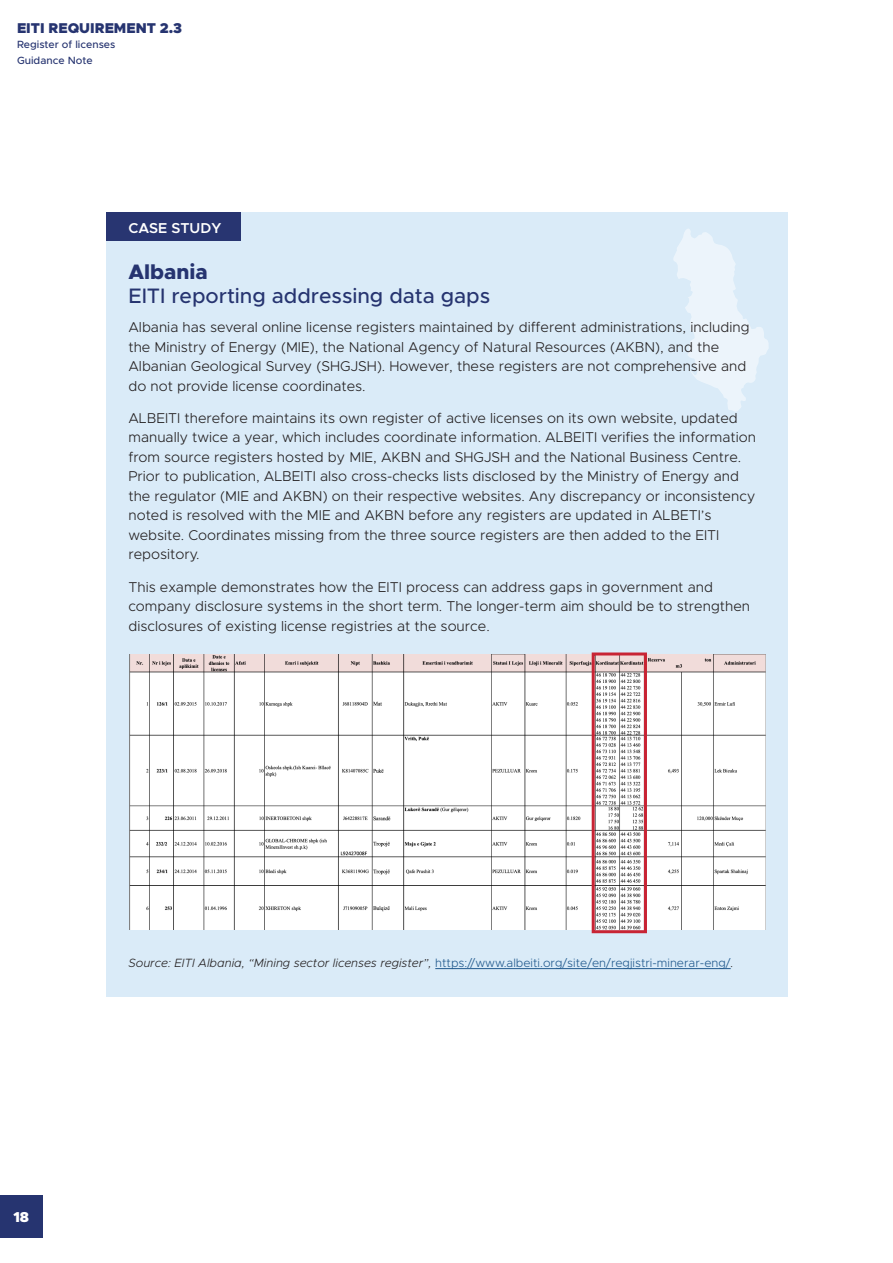
<style>
.page{position:relative;width:893px;height:1263px;background:#fff}
.page>*{position:absolute;margin:0;border:0;box-sizing:border-box;transform-origin:0 0}
.Case_study_new{font:500 21px/24px "Metropolis";color:#263470}
.t1{font:600 14.4px "Metropolis";color:#fff}
.t2{font:900 14.4px "Metropolis";color:#fff}
.boxed_text{font:300 14.25px/19.5px "Metropolis";color:#231f20}
.t3{font:900 14.25px "Metropolis";color:#263470}
.Source{font:300 12px "Metropolis";color:#225a8e}
.t4{font:500 10.5px/15.8px "Metropolis";color:#263470}
.s1{font-weight:800}
.s2{font-style:italic;color:#231f20}
</style>
<div class="page">
<div style="left:0;top:1195px;width:43px;height:42px;background:#263470"></div>
<div style="left:106px;top:213px;width:682px;height:784px;background:#daebf8"></div>
<div style="left:106px;top:213px;width:135px;height:28px;background:#283571"></div>
<svg style="left:673px;top:229px;width:96px;height:183px"></svg>
<hr style="left:435px;top:968px;width:296px;height:1px;background:#225a8e">
<img style="left:129px;top:654px;width:636px;height:275px">
<div style="left:592px;top:652px;width:55px;height:281px;border:3px solid #c82434"></div>
<p class="t3" style="left:17px;top:19px;width:167px">EITI REQUIREMENT 2.3</p>
<p class="t4" style="left:17px;top:37px;width:100px">Register of licenses<br>Guidance Note</p>
<p class="t1" style="left:128px;top:219px;width:94px">CASE STUDY</p>
<p class="Case_study_new" style="left:128px;top:260px;width:363px"><span class="s1">Albania<br></span>EITI reporting addressing data gaps</p>
<p class="boxed_text" style="left:128px;top:317px;width:623px">Albania has several online license registers maintained by different administrations, including the Ministry of Energy (MIE), the National Agency of Natural Resources (AKBN), and the Albanian Geological Survey (SHGJSH). However, these registers are not comprehensive and do not provide license coordinates.</p>
<p class="boxed_text" style="left:128px;top:408px;width:629px">ALBEITI therefore maintains its own register of active licenses on its own website, updated manually twice a year, which includes coordinate information. ALBEITI verifies the information from source registers hosted by MIE, AKBN and SHGJSH and the National Business Centre.<br>Prior to publication, ALBEITI also cross-checks lists disclosed by the Ministry of Energy and the regulator (MIE and AKBN) on their respective websites. Any discrepancy or inconsistency noted is resolved with the MIE and AKBN before any registers are updated in ALBETI’s website. Coordinates missing from the three source registers are then added to the EITI repository.</p>
<p class="boxed_text" style="left:128px;top:577px;width:623px">This example demonstrates how the EITI process can address gaps in government and company disclosure systems in the short term. The longer-term aim should be to strengthen disclosures of existing license registries at the source.</p>
<p class="t2" style="left:13px;top:1208px;width:17px">18</p>
<p class="Source" style="left:128px;top:955px;width:607px"><span class="s2">Source: EITI Albania, “Mining sector licenses register”,</span> https://www.albeiti.org/site/en/regjistri-minerar-eng/<span class="s2">.</span></p>
</div>
